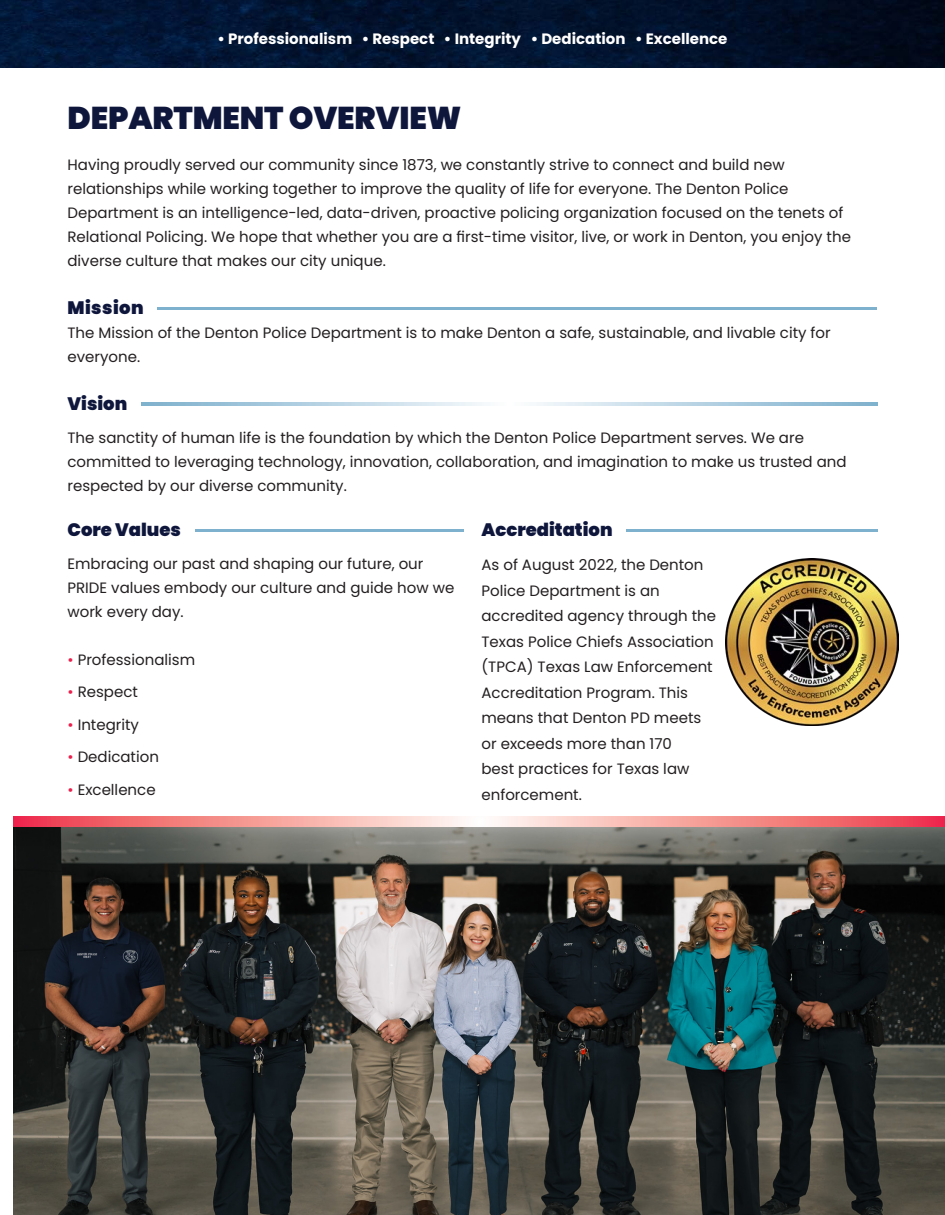
<style>
.page{position:relative;width:945px;height:1215px;background:#fff}
.page>*{position:absolute;margin:0;border:0;box-sizing:border-box;transform-origin:0 0}
.t1{font:900 31.5px "Poppins";letter-spacing:-.005em;color:#0e163c}
.t2{font:900 18px "Poppins";color:#0e163c}
.t3{font:900 18px "Poppins";letter-spacing:.025em;color:#0e163c}
.t4{font:15px/24px "Poppins";color:#231f20}
.t5{font:700 15px "Poppins";color:#fff}
.s1{color:#ec1e4c}
</style>
<div class="page">
<img style="left:0;top:0;width:945px;height:68px">
<img style="left:14px;top:826px;width:931px;height:389px">
<svg style="left:14px;top:816px;width:931px;height:10px;background:#f59898"></svg>
<img style="left:725px;top:559px;width:173px;height:167px">
<hr style="left:158px;top:307px;width:720px;height:3px;background:#7db1cd">
<hr style="left:195px;top:529px;width:269px;height:3px;background:#7db1cd">
<hr style="left:626px;top:529px;width:252px;height:3px;background:#7db1cd">
<svg style="left:141px;top:402px;width:737px;height:3px;background:#bad5e4"></svg>
<p class="t5" style="left:217px;top:30px;width:512px">• Professionalism • Respect • Integrity • Dedication • Excellence</p>
<p class="t1" style="left:68px;top:100px;width:395px">DEPARTMENT OVERVIEW</p>
<p class="t4" style="left:68px;top:153px;width:785px">Having proudly served our community since 1873, we constantly strive to connect and build new relationships while working together to improve the quality of life for everyone. The Denton Police Department is an intelligence-led, data-driven, proactive policing organization focused on the tenets of Relational Policing. We hope that whether you are a first-time visitor, live, or work in Denton, you enjoy the diverse culture that makes our city unique.</p>
<p class="t3" style="left:68px;top:298px;width:78px">Mission</p>
<p class="t4" style="left:68px;top:321px;width:765px">The Mission of the Denton Police Department is to make Denton a safe, sustainable, and livable city for everyone.</p>
<p class="t2" style="left:68px;top:394px;width:61px">Vision</p>
<p class="t4" style="left:68px;top:426px;width:781px">The sanctity of human life is the foundation by which the Denton Police Department serves. We are committed to leveraging technology, innovation, collaboration, and imagination to make us trusted and respected by our diverse community.</p>
<p class="t2" style="left:68px;top:520px;width:115px">Core Values</p>
<p class="t4" style="left:68px;top:552px;width:388px">Embracing our past and shaping our future, our<br>PRIDE values embody our culture and guide how we work every day.</p>
<p class="t4" style="left:68px;top:648px;width:129px"><span class="s1">•</span> Professionalism</p>
<p class="t4" style="left:68px;top:680px;width:72px"><span class="s1">•</span> Respect</p>
<p class="t4" style="left:68px;top:713px;width:73px"><span class="s1">•</span> Integrity</p>
<p class="t4" style="left:68px;top:745px;width:93px"><span class="s1">•</span> Dedication</p>
<p class="t4" style="left:68px;top:778px;width:90px"><span class="s1">•</span> Excellence</p>
<p class="t2" style="left:482px;top:520px;width:133px">Accreditation</p>
<p class="t4" style="left:482px;top:552px;width:236px;line-height:25.5px">As of August 2022, the Denton<br>Police Department is an accredited agency through the<br>Texas Police Chiefs Association (TPCA) Texas Law Enforcement<br>Accreditation Program. This means that Denton PD meets or exceeds more than 170<br>best practices for Texas law enforcement.</p>
</div>
